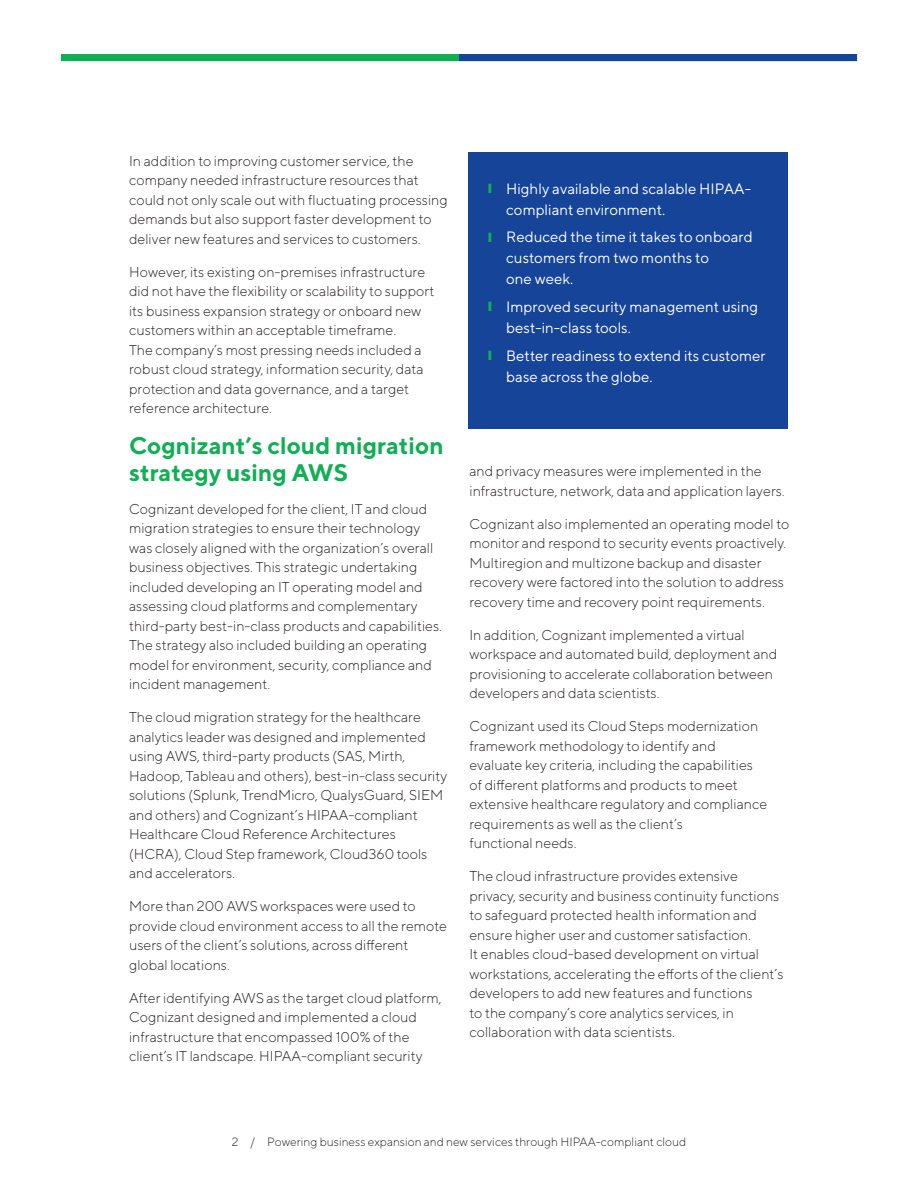
<style>
.page{position:relative;width:918px;height:1188px;background:#fff}
.page>*{position:absolute;margin:0;border:0;box-sizing:border-box;transform-origin:0 0}
.Body_9_5_13{font:700 24px/27px "TT Norms";color:#11af54}
.t1{font:15px/21px "TT Norms";color:#fff}
.Body_9_5_13-2{font:300 14.25px/19.5px "TT Norms";color:#231f20}
.Folio_Centered_8_10{font:300 12px "TT Norms";color:#231f20}
.s1{color:#11af54}
</style>
<div class="page">
<div style="left:459px;top:54px;width:398px;height:7px;background:#164499"></div>
<div style="left:61px;top:54px;width:398px;height:7px;background:#11af54"></div>
<div style="left:468px;top:152px;width:320px;height:277px;background:#164499"></div>
<p class="Body_9_5_13-2" style="left:129px;top:151px;width:320px">In addition to improving customer service, the company needed infrastructure resources that could not only scale out with fluctuating processing demands but also support faster development to deliver new features and services to customers.</p>
<p class="Body_9_5_13-2" style="left:129px;top:262px;width:307px">However, its existing on-premises infrastructure did not have the flexibility or scalability to support its business expansion strategy or onboard new customers within an acceptable timeframe.<br>The company’s most pressing needs included a robust cloud strategy, information security, data protection and data governance, and a target reference architecture.</p>
<p class="Body_9_5_13" style="left:129px;top:431px;width:316px">Cognizant’s cloud migration strategy using AWS</p>
<p class="Body_9_5_13-2" style="left:129px;top:499px;width:315px">Cognizant developed for the client, IT and cloud migration strategies to ensure their technology was closely aligned with the organization’s overall business objectives. This strategic undertaking included developing an IT operating model and assessing cloud platforms and complementary third-party best-in-class products and capabilities.<br>The strategy also included building an operating model for environment, security, compliance and incident management.</p>
<p class="Body_9_5_13-2" style="left:129px;top:707px;width:320px">The cloud migration strategy for the healthcare analytics leader was designed and implemented using AWS, third-party products (SAS, Mirth, Hadoop, Tableau and others), best-in-class security solutions (Splunk, TrendMicro, QualysGuard, SIEM and others) and Cognizant’s HIPAA-compliant Healthcare Cloud Reference Architectures (HCRA), Cloud Step framework, Cloud360 tools and accelerators.</p>
<p class="Body_9_5_13-2" style="left:129px;top:896px;width:319px">More than 200 AWS workspaces were used to provide cloud environment access to all the remote users of the client’s solutions, across different global locations.</p>
<p class="Body_9_5_13-2" style="left:129px;top:988px;width:314px">After identifying AWS as the target cloud platform, Cognizant designed and implemented a cloud infrastructure that encompassed 100% of the client’s IT landscape. HIPAA-compliant security</p>
<p class="t1" style="left:506px;top:178px;width:246px;text-indent:-18px"><span class="s1">❙</span> Highly available and scalable HIPAA&shy;compliant environment.</p>
<p class="t1" style="left:506px;top:226px;width:248px;text-indent:-18px"><span class="s1">❙</span> Reduced the time it takes to onboard customers from two months to<br>one week.</p>
<p class="t1" style="left:506px;top:296px;width:253px;text-indent:-18px"><span class="s1">❙</span> Improved security management using best-in-class tools.</p>
<p class="t1" style="left:506px;top:345px;width:261px;text-indent:-18px"><span class="s1">❙</span> Better readiness to extend its customer base across the globe.</p>
<p class="Body_9_5_13-2" style="left:469px;top:461px;width:317px">and privacy measures were implemented in the infrastructure, network, data and application layers.</p>
<p class="Body_9_5_13-2" style="left:469px;top:514px;width:321px">Cognizant also implemented an operating model to monitor and respond to security events proactively.<br>Multiregion and multizone backup and disaster recovery were factored into the solution to address recovery time and recovery point requirements.</p>
<p class="Body_9_5_13-2" style="left:469px;top:625px;width:309px">In addition, Cognizant implemented a virtual workspace and automated build, deployment and provisioning to accelerate collaboration between developers and data scientists.</p>
<p class="Body_9_5_13-2" style="left:469px;top:716px;width:299px">Cognizant used its Cloud Steps modernization framework methodology to identify and evaluate key criteria, including the capabilities of different platforms and products to meet extensive healthcare regulatory and compliance requirements as well as the client’s<br>functional needs.</p>
<p class="Body_9_5_13-2" style="left:469px;top:866px;width:316px">The cloud infrastructure provides extensive privacy, security and business continuity functions to safeguard protected health information and ensure higher user and customer satisfaction.<br>It enables cloud-based development on virtual workstations, accelerating the efforts of the client’s developers to add new features and functions<br>to the company’s core analytics services, in collaboration with data scientists.</p>
<p class="Folio_Centered_8_10" style="left:232px;top:1134px;width:456px">2 / Powering business expansion and new services through HIPAA-compliant cloud</p>
</div>
